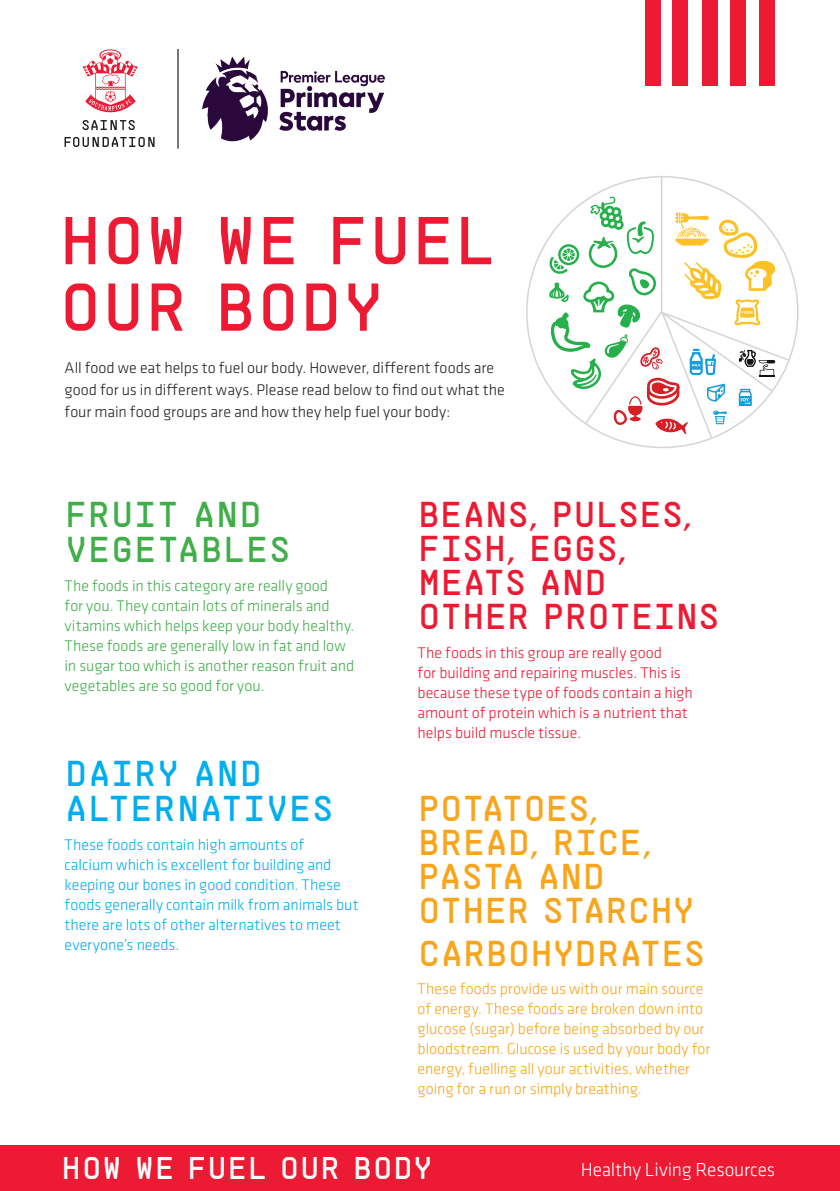
<style>
.page{position:relative;width:840px;height:1191px;background:#fff}
.page>*{position:absolute;margin:0;border:0;box-sizing:border-box;transform-origin:0 0}
.t1{font:67.4px/66.4px "Saints";letter-spacing:-.025em;color:#ed1a33}
.t2{font:36px/34px "Saints";letter-spacing:-.035em;color:#f9a51b}
.t3{font:36px/34px "Saints";letter-spacing:-.03em;color:#ed1a33}
.t4{font:36px/34.4px "Saints";letter-spacing:-.015em;color:#00aeef}
.t5{font:36px/34.4px "Saints";letter-spacing:-.015em;color:#40ae49}
.t6{font:31.4px "Saints";letter-spacing:-.015em;color:#fff}
.t7{font:300 19.4px "Klavika Basic";letter-spacing:-.01em;color:#fff}
.t8{font:300 16px/20px "Klavika Basic";color:#f9a51b}
.t9{font:300 16px/20px "Klavika Basic";color:#40ae49}
.t10{font:300 16px/20px "Klavika Basic";color:#00aeef}
.t11{font:300 16px/20px "Klavika Basic";letter-spacing:-.005em;color:#ed1a33}
.t12{font:300 16px/22px "Klavika Basic";color:#231f20}
</style>
<div class="page">
<div style="left:0;top:1145px;width:839px;height:46px;background:#ed1a33"></div>
<hr style="left:660px;top:176px;width:2px;height:136px;background:#d5d7d6">
<svg style="left:548px;top:196px;width:242px;height:244px"></svg>
<svg style="left:82px;top:49px;width:56px;height:63px"></svg>
<svg style="left:64px;top:120px;width:90px;height:27px"></svg>
<hr style="left:177px;top:49px;width:1px;height:100px;background:#231f20">
<img style="left:202px;top:56px;width:183px;height:86px">
<div style="left:645px;top:0;width:15px;height:85px;background:#ed1a33"></div>
<div style="left:672px;top:0;width:15px;height:85px;background:#ed1a33"></div>
<div style="left:701px;top:0;width:16px;height:85px;background:#ed1a33"></div>
<div style="left:729px;top:0;width:16px;height:85px;background:#ed1a33"></div>
<div style="left:758px;top:0;width:16px;height:85px;background:#ed1a33"></div>
<h1 class="t1" style="left:58px;top:206px;width:440px">HOW WE FUEL<br>OUR BODY</h1>
<p class="t12" style="left:64px;top:356px;width:441px">All food we eat helps to fuel our body. However, different foods are good for us in different ways. Please read below to find out what the four main food groups are and how they help fuel your body:</p>
<h2 class="t5" style="left:64px;top:497px;width:228px">FRUIT AND<br>VEGETABLES</h2>
<p class="t9" style="left:64px;top:575px;width:291px">The foods in this category are really good<br>for you. They contain lots of minerals and vitamins which helps keep your body healthy.<br>These foods are generally low in fat and low in sugar too which is another reason fruit and vegetables are so good for you.</p>
<h2 class="t4" style="left:64px;top:756px;width:271px">DAIRY AND<br>ALTERNATIVES</h2>
<p class="t10" style="left:64px;top:834px;width:295px">These foods contain high amounts of<br>calcium which is excellent for building and keeping our bones in good condition. These foods generally contain milk from animals but there are lots of other alternatives to meet everyone’s needs.</p>
<h2 class="t3" style="left:417px;top:497px;width:304px">BEANS, PULSES,<br>FISH, EGGS,<br>MEATS AND<br>OTHER PROTEINS</h2>
<p class="t11" style="left:417px;top:642px;width:276px">The foods in this group are really good<br>for building and repairing muscles. This is because these type of foods contain a high amount of protein which is a nutrient that helps build muscle tissue.</p>
<h2 class="t2" style="left:417px;top:791px;width:278px">POTATOES,<br>BREAD, RICE,<br>PASTA AND<br>OTHER STARCHY</h2>
<h2 class="t2" style="left:417px;top:935px;width:289px">CARBOHYDRATES</h2>
<p class="t8" style="left:417px;top:978px;width:294px">These foods provide us with our main source of energy. These foods are broken down into glucose (sugar) before being absorbed by our bloodstream. Glucose is used by your body for energy, fuelling all your activities, whether going for a run or simply breathing.</p>
<h3 class="t6" style="left:61px;top:1146px;width:373px">HOW WE FUEL OUR BODY</h3>
<p class="t7" style="left:580px;top:1157px;width:196px">Healthy Living Resources</p>
</div>
